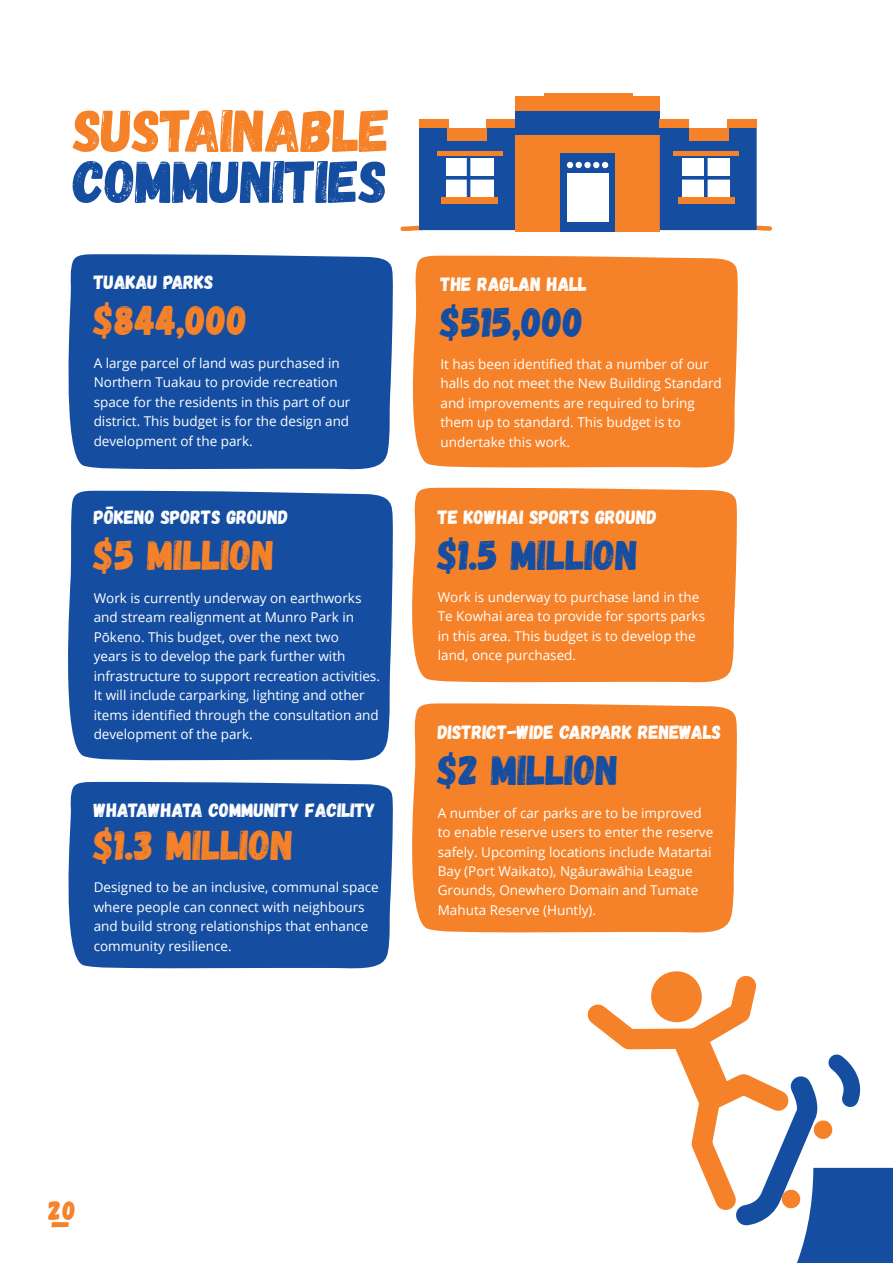
<style>
.page{position:relative;width:893px;height:1263px;background:#fff}
.page>*{position:absolute;margin:0;border:0;box-sizing:border-box;transform-origin:0 0}
.t1{font:60px "Gagalin";letter-spacing:-.01em;color:#f58229}
.t2{font:60px "Gagalin";letter-spacing:-.01em;color:#154ea1}
.t3{font:42px "Gagalin";color:#f58229}
.t4{font:42px "Gagalin";color:#154ea1}
.t5{font:27px "Gagalin";color:#f58229}
.t6{font:19.5px "Gagalin";color:#fff}
.t7{font:13.5px/19.5px "Open Sans";color:#fff}
</style>
<div class="page">
<div style="left:412px;top:255px;width:326px;height:213px;background:#f58229"></div>
<div style="left:68px;top:254px;width:325px;height:216px;background:#154ea1"></div>
<div style="left:68px;top:490px;width:325px;height:271px;background:#154ea1"></div>
<div style="left:412px;top:487px;width:325px;height:196px;background:#f58229"></div>
<div style="left:515px;top:112px;width:145px;height:119px;background:#154ea1"></div>
<svg style="left:400px;top:128px;width:116px;height:104px"></svg>
<div style="left:515px;top:96px;width:29px;height:16px;background:#f58229"></div>
<div style="left:544px;top:93px;width:89px;height:19px;background:#f58229"></div>
<div style="left:632px;top:96px;width:28px;height:18px;background:#f58229"></div>
<div style="left:446px;top:158px;width:47px;height:39px;background:#fff"></div>
<div style="left:567px;top:173px;width:41px;height:49px;background:#fff"></div>
<div style="left:515px;top:112px;width:145px;height:18px;background:#154ea1"></div>
<div style="left:515px;top:135px;width:45px;height:96px;background:#f58229"></div>
<div style="left:615px;top:135px;width:45px;height:96px;background:#f58229"></div>
<div style="left:419px;top:119px;width:29px;height:9px;background:#f58229"></div>
<div style="left:487px;top:119px;width:28px;height:9px;background:#f58229"></div>
<div style="left:447px;top:128px;width:40px;height:13px;background:#f58229"></div>
<hr style="left:437px;top:152px;width:65px;height:4px;background:#f58229">
<div style="left:551px;top:135px;width:69px;height:18px;background:#f58229"></div>
<svg style="left:441px;top:176px;width:57px;height:4px"></svg>
<svg style="left:660px;top:120px;width:112px;height:111px"></svg>
<div style="left:682px;top:158px;width:48px;height:39px;background:#fff"></div>
<div style="left:727px;top:119px;width:30px;height:9px;background:#f58229"></div>
<div style="left:660px;top:119px;width:29px;height:9px;background:#f58229"></div>
<div style="left:689px;top:128px;width:40px;height:13px;background:#f58229"></div>
<hr style="left:673px;top:152px;width:65px;height:4px;background:#f58229">
<svg style="left:678px;top:176px;width:57px;height:4px"></svg>
<svg style="left:567px;top:162px;width:15px;height:6px"></svg>
<div style="left:584px;top:162px;width:7px;height:6px;background:#fff;border-radius:50%"></div>
<svg style="left:593px;top:162px;width:15px;height:6px"></svg>
<hr style="left:467px;top:157px;width:3px;height:42px;background:#154ea1">
<div style="left:441px;top:197px;width:57px;height:6px;background:#f58229"></div>
<svg style="left:704px;top:157px;width:4px;height:40px"></svg>
<div style="left:678px;top:197px;width:57px;height:6px;background:#f58229"></div>
<div style="left:68px;top:781px;width:325px;height:188px;background:#154ea1"></div>
<div style="left:412px;top:703px;width:157px;height:230px;background:#f58229"></div>
<div style="left:797px;top:1235px;width:96px;height:28px;background:#154ea1"></div>
<svg style="left:569px;top:602px;width:324px;height:633px"></svg>
<svg style="left:51px;top:1222px;width:18px;height:5px"></svg>
<h1 class="t1" style="left:73px;top:94px;width:318px">SUSTAINABLE</h1>
<h1 class="t2" style="left:73px;top:145px;width:316px">COMMUNITIES</h1>
<h3 class="t6" style="left:94px;top:271px;width:121px">TUAKAU PARKS</h3>
<h2 class="t3" style="left:94px;top:295px;width:156px">$844,000</h2>
<p class="t7" style="left:94px;top:353px;width:258px">A large parcel of land was purchased in Northern Tuakau to provide recreation space for the residents in this part of our district. This budget is for the design and development of the park.</p>
<h3 class="t6" style="left:94px;top:506px;width:196px">PŌKENO SPORTS GROUND</h3>
<h2 class="t3" style="left:94px;top:530px;width:183px">$5 MILLION</h2>
<p class="t7" style="left:94px;top:588px;width:288px">Work is currently underway on earthworks and stream realignment at Munro Park in Pōkeno. This budget, over the next two<br>years is to develop the park further with infrastructure to support recreation activities.<br>It will include carparking, lighting and other items identified through the consultation and development of the park.</p>
<h3 class="t6" style="left:94px;top:798px;width:283px">WHATAWHATA COMMUNITY FACILITY</h3>
<h2 class="t3" style="left:94px;top:819px;width:201px">$1.3 MILLION</h2>
<p class="t7" style="left:94px;top:877px;width:287px">Designed to be an inclusive, communal space where people can connect with neighbours and build strong relationships that enhance community resilience.</p>
<h3 class="t6" style="left:440px;top:272px;width:148px">THE RAGLAN HALL</h3>
<h2 class="t4" style="left:440px;top:296px;width:145px">$515,000</h2>
<p class="t7" style="left:440px;top:354px;width:283px">It has been identified that a number of our halls do not meet the New Building Standard and improvements are required to bring them up to standard. This budget is to undertake this work.</p>
<h3 class="t6" style="left:438px;top:505px;width:221px">TE KOWHAI SPORTS GROUND</h3>
<h2 class="t4" style="left:438px;top:529px;width:202px">$1.5 MILLION</h2>
<p class="t7" style="left:438px;top:587px;width:269px">Work is underway to purchase land in the Te Kowhai area to provide for sports parks in this area. This budget is to develop the land, once purchased.</p>
<h3 class="t6" style="left:438px;top:720px;width:285px">DISTRICT-WIDE CARPARK RENEWALS</h3>
<h2 class="t4" style="left:438px;top:744px;width:182px">$2 MILLION</h2>
<p class="t7" style="left:438px;top:802px;width:277px">A number of car parks are to be improved to enable reserve users to enter the reserve safely. Upcoming locations include Matartai Bay (Port Waikato), Ngāurawāhia League Grounds, Onewhero Domain and Tumate Mahuta Reserve (Huntly).</p>
<h3 class="t5" style="left:48px;top:1193px;width:29px">20</h3>
</div>
